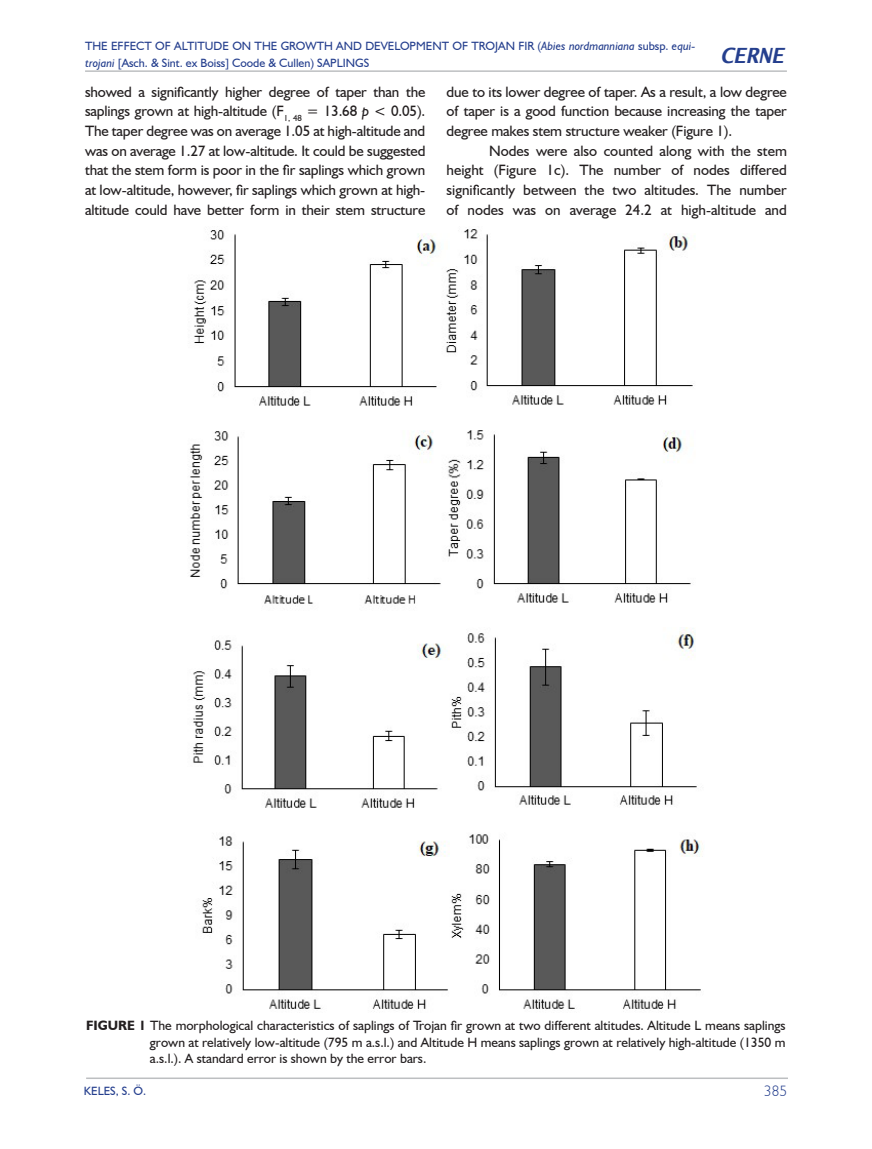
<style>
.page{position:relative;width:872px;height:1149px;background:#fff}
.page>*{position:absolute;margin:0;border:0;box-sizing:border-box;transform-origin:0 0}
.t1{font:italic 700 21px "Lucida Sans Typewriter";color:#253f8e}
.Corpo_de_Texto{font:15px/19.6px "Humanist 521 BT";letter-spacing:-.01em;color:#231f20;text-align:justify}
.t2{font:300 15px "Humanist 521 BT";color:#253f8e}
.Título_Tab_Fig_Quad{font:13.5px/16.5px "Humanist 521 BT";color:#231f20;text-align:justify}
.t3{font:12px/16.5px "Humanist 521 BT";color:#253f8e}
.s1{font-style:italic}
.s2{font-weight:700}
</style>
<div class="page">
<hr style="left:85px;top:70px;width:702px;height:2px;background:#bdbfc1">
<hr style="left:86px;top:1077px;width:702px;height:1px;background:#bdbfc1">
<img style="left:190px;top:229px;width:512px;height:780px">
<p class="t3" style="left:85px;top:38px;width:612px">THE EFFECT OF ALTITUDE ON THE GROWTH AND DEVELOPMENT OF TROJAN FIR (<span class="s1">Abies nordmanniana</span> subsp. <span class="s1">equi&shy;trojani</span> [Asch. &amp; Sint. ex Boiss] Coode &amp; Cullen) SAPLINGS</p>
<h1 class="t1" style="left:720px;top:44px;width:65px">CERNE</h1>
<p class="Corpo_de_Texto" style="left:85px;top:81px;width:342px">showed a significantly higher degree of taper than the saplings grown at high-altitude (F<sub>1,</sub> <sub>48</sub> = 13.68 <span class="s1">p</span> &lt; 0.05).<br>The taper degree was on average 1.05 at high-altitude and was on average 1.27 at low-altitude. It could be suggested that the stem form is poor in the fir saplings which grown at low-altitude, however, fir saplings which grown at high&shy;altitude could have better form in their stem structure</p>
<p class="Corpo_de_Texto" style="left:446px;top:81px;width:342px">due to its lower degree of taper. As a result, a low degree of taper is a good function because increasing the taper degree makes stem structure weaker (Figure 1).</p>
<p class="Corpo_de_Texto" style="left:446px;top:140px;width:342px;text-indent:43px">Nodes were also counted along with the stem height (Figure 1c). The number of nodes differed significantly between the two altitudes. The number of nodes was on average 24.2 at high-altitude and</p>
<p class="Título_Tab_Fig_Quad" style="left:150px;top:1016px;width:637px;text-indent:-64px"><span class="s2">FIGURE 1</span> The morphological characteristics of saplings of Trojan fir grown at two different altitudes. Altitude L means saplings grown at relatively low-altitude (795 m a.s.l.) and Altitude H means saplings grown at relatively high-altitude (1350 m a.s.l.). A standard error is shown by the error bars.</p>
<p class="t3" style="left:84px;top:1081px;width:64px">KELES, S. Ö.</p>
<p class="t2" style="left:764px;top:1081px;width:24px">385</p>
</div>
